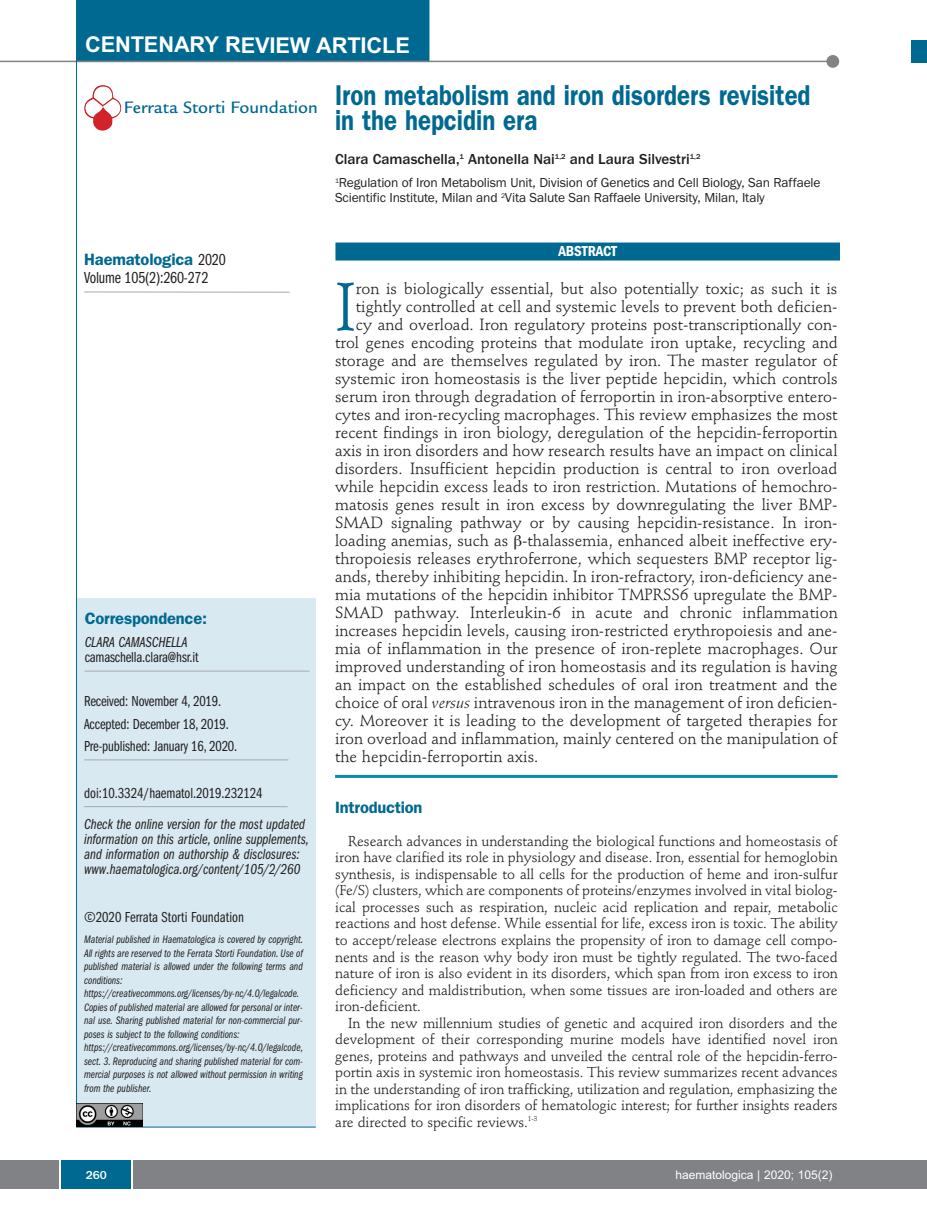
<style>
.page{position:relative;width:927px;height:1225px;background:#fff}
.page>*{position:absolute;margin:0;border:0;box-sizing:border-box;transform-origin:0 0}
.t1{font:66.45px "Stempel Schneidler";color:#006991}
.t2{font:600 28.8px/25.5px "Franklin Gothic";color:#006991;scale:.83 1}
.t3{font:700 21.75px "Arial";letter-spacing:-.01em;color:#fff}
.t4{font:500 18px "Legacy Sans";color:#006991}
.t5{font:600 16.5px "Franklin Gothic";letter-spacing:-.01em;color:#006991}
.t6{font:16.5px "Franklin Gothic Book Cmpr";letter-spacing:-.01em;color:#231f20}
.t7{font:16.05px "Stempel Schneidler";color:#231f20}
.t8{font:15px/15px "Franklin Gothic Book Cmpr Ital";color:#231f20}
.t9{font:15px/22.5px "Franklin Gothic Book Cmpr";letter-spacing:-.01em;color:#231f20}
.t10{font:500 15px "Franklin Gothic";color:#231f20}
.t11{font:600 condensed 15px "Franklin Gothic";letter-spacing:-.005em;color:#fff}
.t12{font:14.25px/16.5px "Stempel Schneidler";letter-spacing:-.005em;color:#231f20;text-align:justify}
.t13{font:13.5px/15px "Franklin Gothic";letter-spacing:-.01em;color:#231f20}
.t14{font:12px "Arial";color:#fff}
.t15{font:500 12px "Franklin Gothic";color:#fff}
.t16{font:11.25px/13.5px "Franklin Gothic Book Cmpr Ital";color:#231f20}
.s1{font-family:"Franklin Gothic Book Cmpr";font-weight:400;color:#231f20}
.s2{font-style:italic}
</style>
<div class="page">
<div style="left:911px;top:40px;width:16px;height:22px;background:#006991"></div>
<div style="left:910px;top:1160px;width:17px;height:28px;background:#808285"></div>
<div style="left:0;top:1160px;width:910px;height:28px;background:#808285"></div>
<div style="left:61px;top:1160px;width:71px;height:28px;background:#006991"></div>
<svg style="left:60px;top:1160px;width:1px;height:28px"></svg>
<svg style="left:132px;top:1160px;width:1px;height:28px"></svg>
<div style="left:77px;top:598px;width:239px;height:529px;background:#d8e9f1"></div>
<hr style="left:84px;top:759px;width:204px;height:1px;background:#a8a9ad">
<hr style="left:85px;top:671px;width:225px;height:1px;background:#a8a9ad">
<hr style="left:76px;top:1126px;width:240px;height:1px;background:#006991">
<hr style="left:84px;top:292px;width:206px;height:1px;background:#a8a9ad">
<div style="left:77px;top:0;width:352px;height:62px;background:#006991"></div>
<hr style="left:0;top:61px;width:830px;height:1px;background:#808285">
<div style="left:826px;top:55px;width:13px;height:13px;background:#808285;border-radius:50%"></div>
<hr style="left:84px;top:806px;width:204px;height:1px;background:#a8a9ad">
<hr style="left:76px;top:0;width:1px;height:1126px;background:#006991">
<img style="left:77px;top:1103px;width:65px;height:23px">
<img style="left:84px;top:85px;width:37px;height:46px">
<hr style="left:335px;top:775px;width:502px;height:3px;background:#0d8aaf">
<div style="left:335px;top:242px;width:505px;height:18px;background:#006991"></div>
<h3 class="t3" style="left:85px;top:32px;width:326px">CENTENARY REVIEW ARTICLE</h3>
<p class="t4" style="left:124px;top:101px;width:196px">Ferrata Storti Foundation</p>
<p class="t5" style="left:84px;top:254px;width:143px">Haematologica <span class="s1">2020</span></p>
<p class="t6" style="left:84px;top:272px;width:126px">Volume 105(2):260-272</p>
<p class="t5" style="left:85px;top:612px;width:124px">Correspondence:</p>
<p class="t8" style="left:85px;top:636px;width:104px">CLARA CAMASCHELLA</p>
<p class="t9" style="left:85px;top:647px;width:115px">camaschella.clara@hsr.it</p>
<p class="t9" style="left:84px;top:691px;width:155px">Received: November 4, 2019.<br>Accepted: December 18, 2019.<br>Pre-published: January 16, 2020.</p>
<p class="t9" style="left:84px;top:783px;width:180px">doi:10.3324/haematol.2019.232124</p>
<p class="t8" style="left:84px;top:817px;width:226px">Check the online version for the most updated information on this article, online supplements, and information on authorship &amp; disclosures: www.haematologica.org/content/105/2/260</p>
<p class="t9" style="left:84px;top:907px;width:161px">©2020 Ferrata Storti Foundation</p>
<p class="t16" style="left:84px;top:933px;width:221px">Material published in Haematologica is covered by copyright.<br>All rights are reserved to the Ferrata Storti Foundation. Use of published material is allowed under the following terms and conditions: https://creativecommons.org/licenses/by-nc/4.0/legalcode.<br>Copies of published material are allowed for personal or inter&shy;nal use. Sharing published material for non-commercial pur&shy;poses is subject to the following conditions: https://creativecommons.org/licenses/by-nc/4.0/legalcode, sect. 3. Reproducing and sharing published material for com&shy;mercial purposes is not allowed without permission in writing from the publisher.</p>
<h2 class="t2" style="left:335px;top:85px;width:574px">Iron metabolism and iron disorders revisited in the hepcidin era</h2>
<p class="t10" style="left:335px;top:150px;width:367px">Clara Camaschella,<sup>1</sup> Antonella Nai<sup>1,2</sup> and Laura Silvestri<sup>1,2</sup></p>
<p class="t13" style="left:335px;top:175px;width:487px"><sup>1</sup>Regulation of Iron Metabolism Unit, Division of Genetics and Cell Biology, San Raffaele<br>Scientific Institute, Milan and <sup>2</sup>Vita Salute San Raffaele University, Milan, Italy</p>
<p class="t11" style="left:558px;top:246px;width:60px">ABSTRACT</p>
<h1 class="t1" style="left:335px;top:280px;width:22px">I</h1>
<p class="t7" style="left:356px;top:282px;width:483px">ron is biologically essential, but also potentially toxic; as such it is</p>
<p class="t7" style="left:356px;top:300px;width:483px">tightly controlled at cell and systemic levels to prevent both deficien-</p>
<p class="t7" style="left:356px;top:318px;width:483px">cy and overload. Iron regulatory proteins post-transcriptionally con-</p>
<p class="t7" style="left:335px;top:336px;width:504px">trol genes encoding proteins that modulate iron uptake, recycling and</p>
<p class="t7" style="left:335px;top:354px;width:504px">storage and are themselves regulated by iron. The master regulator of</p>
<p class="t7" style="left:335px;top:372px;width:504px">systemic iron homeostasis is the liver peptide hepcidin, which controls</p>
<p class="t7" style="left:335px;top:390px;width:504px">serum iron through degradation of ferroportin in iron-absorptive entero-</p>
<p class="t7" style="left:335px;top:408px;width:504px">cytes and iron-recycling macrophages. This review emphasizes the most</p>
<p class="t7" style="left:335px;top:426px;width:504px">recent findings in iron biology, deregulation of the hepcidin-ferroportin</p>
<p class="t7" style="left:335px;top:444px;width:504px">axis in iron disorders and how research results have an impact on clinical</p>
<p class="t7" style="left:335px;top:462px;width:504px">disorders. Insufficient hepcidin production is central to iron overload</p>
<p class="t7" style="left:335px;top:480px;width:504px">while hepcidin excess leads to iron restriction. Mutations of hemochro-</p>
<p class="t7" style="left:335px;top:498px;width:504px">matosis genes result in iron excess by downregulating the liver BMP-</p>
<p class="t7" style="left:335px;top:516px;width:504px">SMAD signaling pathway or by causing hepcidin-resistance. In iron-</p>
<p class="t7" style="left:335px;top:534px;width:504px">loading anemias, such as -thalassemia, enhanced albeit ineffective ery-</p>
<p class="t7" style="left:335px;top:552px;width:504px">thropoiesis releases erythroferrone, which sequesters BMP receptor lig-</p>
<p class="t7" style="left:335px;top:570px;width:504px">ands, thereby inhibiting hepcidin. In iron-refractory, iron-deficiency ane-</p>
<p class="t7" style="left:335px;top:588px;width:504px">mia mutations of the hepcidin inhibitor TMPRSS6 upregulate the BMP-</p>
<p class="t7" style="left:335px;top:606px;width:504px">SMAD pathway. Interleukin-6 in acute and chronic inflammation</p>
<p class="t7" style="left:335px;top:624px;width:504px">increases hepcidin levels, causing iron-restricted erythropoiesis and ane-</p>
<p class="t7" style="left:335px;top:642px;width:504px">mia of inflammation in the presence of iron-replete macrophages. Our</p>
<p class="t7" style="left:335px;top:660px;width:504px">improved understanding of iron homeostasis and its regulation is having</p>
<p class="t7" style="left:335px;top:678px;width:504px">an impact on the established schedules of oral iron treatment and the</p>
<p class="t7" style="left:335px;top:696px;width:504px">choice of oral <span class="s2">versus</span> intravenous iron in the management of iron deficien-</p>
<p class="t7" style="left:335px;top:714px;width:504px">cy. Moreover it is leading to the development of targeted therapies for</p>
<p class="t7" style="left:335px;top:732px;width:504px">iron overload and inflammation, mainly centered on the manipulation of</p>
<p class="t7" style="left:335px;top:750px;width:205px">the hepcidin-ferroportin axis.</p>
<p class="t5" style="left:335px;top:801px;width:89px">Introduction</p>
<p class="t12" style="left:335px;top:834px;width:504px;text-indent:13px">Research advances in understanding the biological functions and homeostasis of iron have clarified its role in physiology and disease. Iron, essential for hemoglobin synthesis, is indispensable to all cells for the production of heme and iron-sulfur (Fe/S) clusters, which are components of proteins/enzymes involved in vital biolog&shy;ical processes such as respiration, nucleic acid replication and repair, metabolic reactions and host defense. While essential for life, excess iron is toxic. The ability to accept/release electrons explains the propensity of iron to damage cell compo&shy;nents and is the reason why body iron must be tightly regulated. The two-faced nature of iron is also evident in its disorders, which span from iron excess to iron deficiency and maldistribution, when some tissues are iron-loaded and others are iron-deficient.</p>
<p class="t12" style="left:335px;top:1015px;width:504px;text-indent:13px">In the new millennium studies of genetic and acquired iron disorders and the development of their corresponding murine models have identified novel iron genes, proteins and pathways and unveiled the central role of the hepcidin-ferro&shy;portin axis in systemic iron homeostasis. This review summarizes recent advances in the understanding of iron trafficking, utilization and regulation, emphasizing the implications for iron disorders of hematologic interest; for further insights readers are directed to specific reviews.<sup>1-3</sup></p>
<p class="t15" style="left:86px;top:1167px;width:23px">260</p>
<p class="t14" style="left:676px;top:1167px;width:158px">haematologica | 2020; 105(2)</p>
</div>
